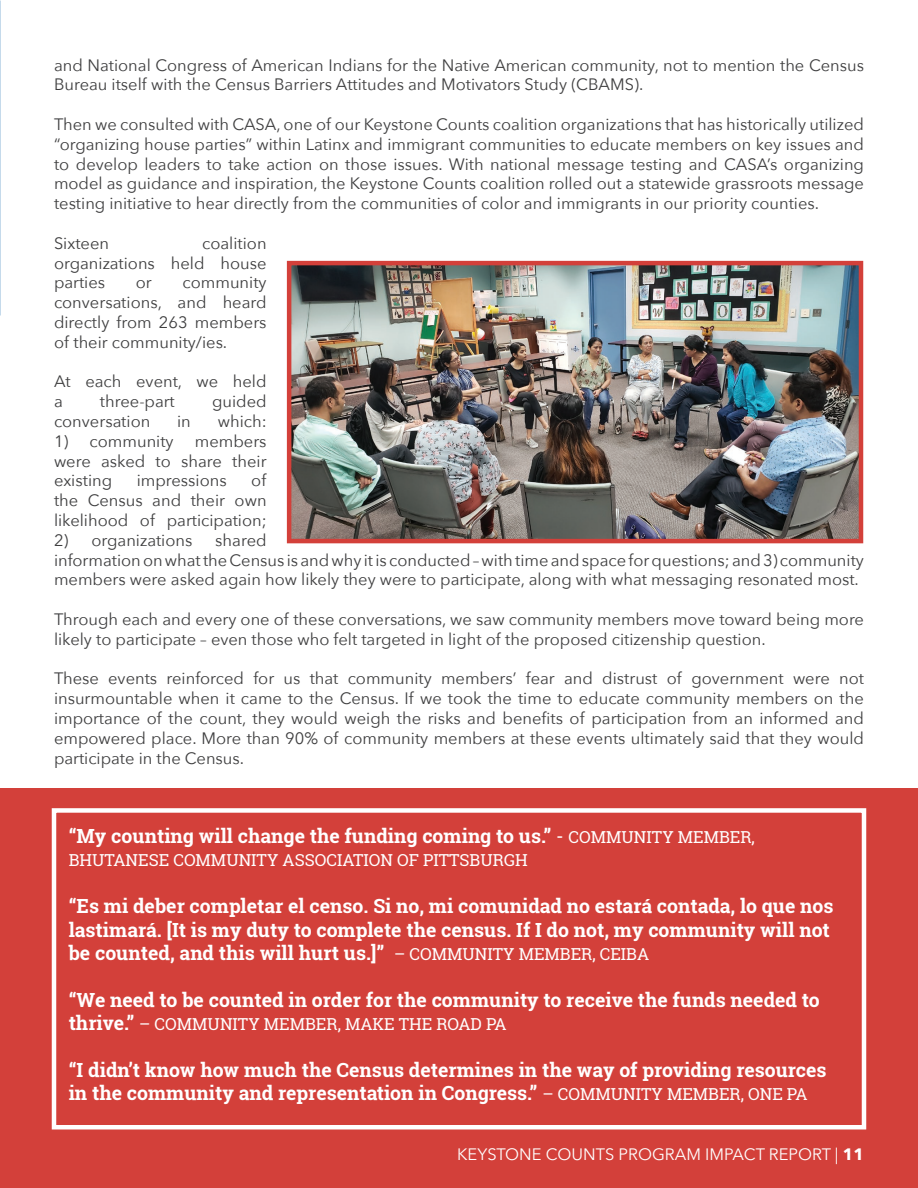
<style>
.page{position:relative;width:918px;height:1188px;background:#fff}
.page>*{position:absolute;margin:0;border:0;box-sizing:border-box;transform-origin:0 0}
.t1{font:700 19.5px/23.4px "Roboto Slab";color:#fff}
.t2{font:16.5px/19.8px "Avenir Next";color:#3e3e3f;text-align:justify}
.t3{font:16.5px "Roboto Slab";color:#fff}
.t4{font:16.5px "Avenir Next";color:#fff}
.s1{font-weight:400}
.s2{font-weight:400;font-size:16.5px}
.s3{font-weight:700;font-size:19.5px}
.s4{font-weight:700}
</style>
<div class="page">
<img style="left:292px;top:266px;width:566px;height:272px">
<div style="left:287px;top:261px;width:576px;height:282px;border:4px solid #d3403a"></div>
<div style="left:0;top:788px;width:918px;height:400px;background:#d3403a"></div>
<div style="left:52px;top:808px;width:814px;height:322px;border:4px solid #fff"></div>
<p class="t2" style="left:54px;top:54px;width:812px">and National Congress of American Indians for the Native American community, not to mention the Census<br>Bureau itself with the Census Barriers Attitudes and Motivators Study (CBAMS).</p>
<p class="t2" style="left:54px;top:114px;width:812px">Then we consulted with CASA, one of our Keystone Counts coalition organizations that has historically utilized “organizing house parties” within Latinx and immigrant communities to educate members on key issues and to develop leaders to take action on those issues. With national message testing and CASA’s organizing model as guidance and inspiration, the Keystone Counts coalition rolled out a statewide grassroots message testing initiative to hear directly from the communities of color and immigrants in our priority counties.</p>
<p class="t2" style="left:54px;top:232px;width:57px">Sixteen</p>
<p class="t2" style="left:54px;top:232px;width:214px;text-indent:148px">coalition organizations held house parties</p>
<p class="t2" style="left:54px;top:272px;width:214px;text-indent:129px">community conversations, and heard directly from 263 members of their community/ies.</p>
<p class="t2" style="left:54px;top:371px;width:214px">At each event, we held a</p>
<p class="t2" style="left:136px;top:272px;width:18px">or</p>
<p class="t2" style="left:100px;top:391px;width:76px">three-part</p>
<p class="t2" style="left:212px;top:391px;width:56px">guided</p>
<p class="t2" style="left:54px;top:411px;width:98px">conversation</p>
<p class="t2" style="left:177px;top:411px;width:15px">in</p>
<p class="t2" style="left:218px;top:411px;width:50px">which:</p>
<p class="t2" style="left:54px;top:430px;width:121px">1) community</p>
<p class="t2" style="left:54px;top:430px;width:214px;text-indent:141px">members were asked to share their existing</p>
<p class="t2" style="left:54px;top:470px;width:214px;text-indent:197px">of the Census and their own likelihood of participation;</p>
<p class="t2" style="left:54px;top:529px;width:140px">2) organizations</p>
<p class="t2" style="left:137px;top:470px;width:92px">impressions</p>
<p class="t2" style="left:54px;top:529px;width:811px;text-align:left;text-indent:161px">shared<br>information on what the Census is and why it is conducted – with time and space for questions; and 3) community members were asked again how likely they were to participate, along with what messaging resonated most.</p>
<p class="t2" style="left:54px;top:609px;width:812px">Through each and every one of these conversations, we saw community members move toward being more likely to participate – even those who felt targeted in light of the proposed citizenship question.</p>
<p class="t2" style="left:54px;top:668px;width:812px">These events reinforced for us that community members’ fear and distrust of government were not insurmountable when it came to the Census. If we took the time to educate community members on the importance of the count, they would weigh the risks and benefits of participation from an informed and empowered place. More than 90% of community members at these events ultimately said that they would participate in the Census.</p>
<p class="t1" style="left:69px;top:824px;width:688px">“My counting will change the funding coming to us.” <span class="s1">-</span> <span class="s2">COMMUNITY MEMBER,</span></p>
<p class="t3" style="left:69px;top:849px;width:461px">BHUTANESE COMMUNITY ASSOCIATION OF PITTSBURGH</p>
<p class="t1" style="left:69px;top:894px;width:766px">“Es mi deber completar el censo. Si no, mi comunidad no estará contada, lo que nos lastimará. [It is my duty to complete the census. If I do not, my community will not be counted, and this will hurt us.]” <span class="s2">– COMMUNITY MEMBER, CEIBA</span></p>
<p class="t1" style="left:69px;top:988px;width:753px">“We need to be counted in order for the community to receive the funds needed to</p>
<p class="t3" style="left:69px;top:1013px;width:440px"><span class="s3">thrive.”</span> – COMMUNITY MEMBER, MAKE THE ROAD PA</p>
<p class="t1" style="left:69px;top:1058px;width:759px">“I didn’t know how much the Census determines in the way of providing resources in the community and representation in Congress.” <span class="s2">– COMMUNITY MEMBER, ONE PA</span></p>
<p class="t4" style="left:457px;top:1140px;width:408px">KEYSTONE COUNTS PROGRAM IMPACT REPORT | <span class="s4">11</span></p>
</div>
